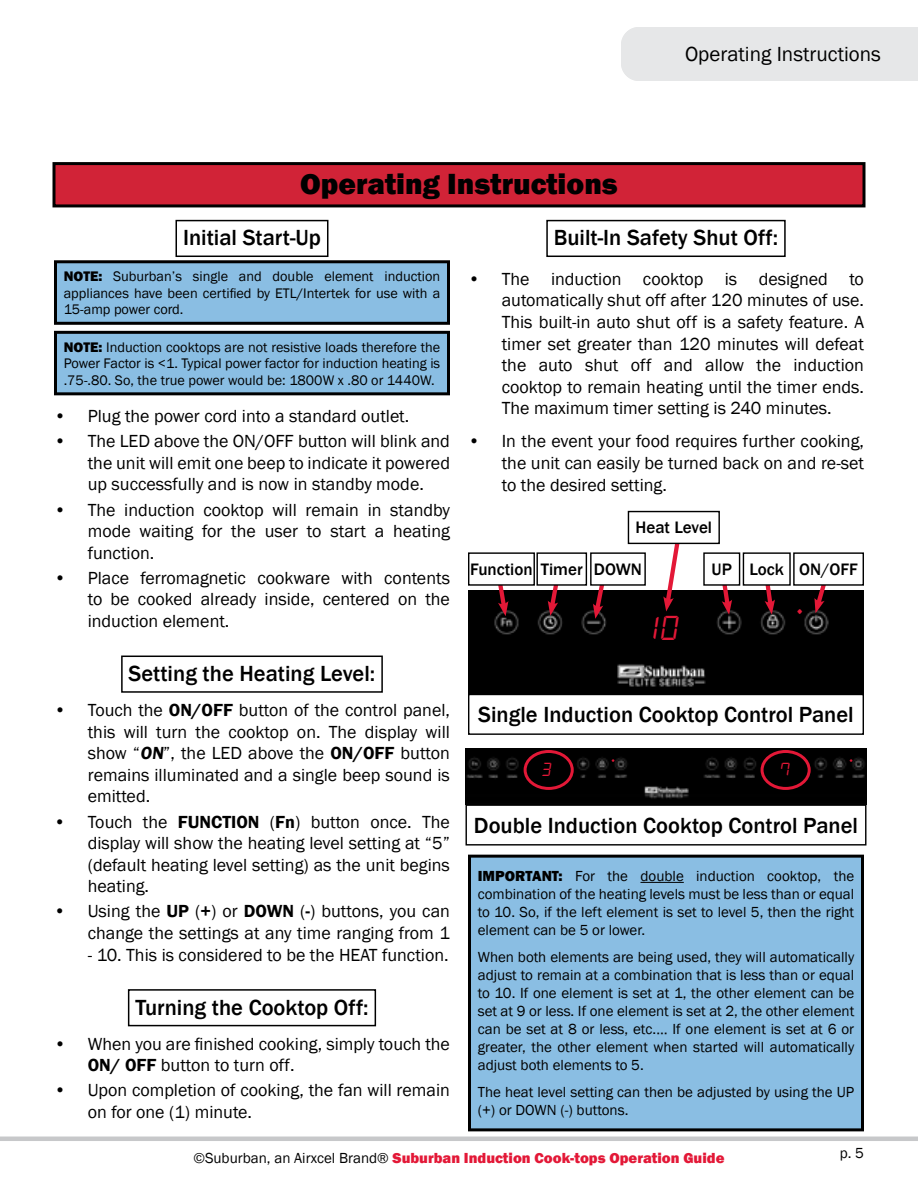
<style>
.page{position:relative;width:918px;height:1188px;background:#fff}
.page>*{position:absolute;margin:0;border:0;box-sizing:border-box;transform-origin:0 0}
.t1{font:37.95px "alarmclock";color:#e31837}
.t2{font:34.5px "alarmclock";color:#e31837}
.t3{font:800 30px "Franklin Gothic";color:#000}
.t4{font:500 22.5px "Franklin Gothic";color:#000}
.t5{font:22.05px "alarmclock";color:#e31837}
.t6{font:21px "Franklin Gothic";color:#000}
.t7{font:18.9px "alarmclock";color:#e31837}
.t8{font:18px/21.6px "Franklin Gothic";color:#000;text-align:justify}
.t9{font:500 17.1px "Franklin Gothic";color:#000}
.t10{font:15px/18px "Franklin Gothic";color:#000;text-align:justify}
.t11{font:800 15px "Franklin Gothic";color:#e31837}
.t12{font:14.25px/16.5px "Franklin Gothic";color:#000;text-align:justify}
.s1{font-weight:800}
.s2{font-weight:600}
.s3{font-weight:400;color:#000}
</style>
<div class="page">
<hr style="left:0;top:1137px;width:918px;height:4px;background:#c7c8ca">
<div style="left:621px;top:27px;width:297px;height:54px;background:#e6e7e8"></div>
<div style="left:176px;top:220px;width:152px;height:37px;border:2px solid #000"></div>
<div style="left:121px;top:656px;width:262px;height:37px;border:2px solid #000"></div>
<div style="left:128px;top:989px;width:248px;height:37px;border:2px solid #000"></div>
<div style="left:54px;top:164px;width:810px;height:42px;background:#d12337"></div>
<div style="left:52px;top:162px;width:814px;height:45px;border:3px solid #000"></div>
<div style="left:470px;top:856px;width:392px;height:274px;background:#8abee3"></div>
<hr style="left:641px;top:882px;width:43px;height:1px;background:#000">
<div style="left:468px;top:855px;width:396px;height:276px;border:3px solid #000"></div>
<img style="left:468px;top:590px;width:396px;height:104px">
<svg style="left:495px;top:586px;width:14px;height:30px"></svg>
<svg style="left:547px;top:586px;width:15px;height:30px"></svg>
<svg style="left:592px;top:586px;width:16px;height:33px"></svg>
<svg style="left:717px;top:586px;width:15px;height:29px"></svg>
<svg style="left:761px;top:586px;width:14px;height:29px"></svg>
<svg style="left:813px;top:586px;width:20px;height:27px"></svg>
<div style="left:468px;top:552px;width:67px;height:34px;border:1px solid #000"></div>
<div style="left:793px;top:552px;width:71px;height:34px;border:1px solid #000"></div>
<div style="left:743px;top:552px;width:48px;height:34px;border:1px solid #000"></div>
<div style="left:703px;top:552px;width:37px;height:34px;border:1px solid #000"></div>
<div style="left:536px;top:552px;width:51px;height:34px;border:1px solid #000"></div>
<div style="left:590px;top:552px;width:56px;height:34px;border:1px solid #000"></div>
<svg style="left:663px;top:544px;width:20px;height:67px"></svg>
<div style="left:628px;top:511px;width:92px;height:33px;border:1px solid #000"></div>
<div style="left:468px;top:694px;width:396px;height:41px;border:1px solid #000"></div>
<img style="left:466px;top:748px;width:400px;height:56px">
<div style="left:761px;top:750px;width:50px;height:40px;border:3px solid #e31837;border-radius:50%"></div>
<div style="left:524px;top:750px;width:50px;height:40px;border:3px solid #e31837;border-radius:50%"></div>
<div style="left:466px;top:804px;width:400px;height:42px;border:1px solid #000"></div>
<div style="left:546px;top:220px;width:240px;height:37px;border:2px solid #000"></div>
<div style="left:56px;top:262px;width:392px;height:61px;background:#8abee3"></div>
<div style="left:54px;top:260px;width:396px;height:65px;border:3px solid #000"></div>
<div style="left:56px;top:332px;width:392px;height:62px;background:#8abee3"></div>
<div style="left:54px;top:331px;width:396px;height:64px;border:3px solid #000"></div>
<h3 class="t3" style="left:300px;top:164px;width:319px">Operating Instructions</h3>
<p class="t6" style="left:685px;top:41px;width:197px">Operating Instructions</p>
<p class="t6" style="left:732px;top:41px;width:104px">Service Log</p>
<p class="t4" style="left:183px;top:224px;width:140px">Initial Start-Up</p>
<p class="t12" style="left:64px;top:268px;width:378px"><span class="s1">NOTE:</span> Suburban’s single and double element induction appliances have been certified by ETL/Intertek for use with a 15-amp power cord.</p>
<p class="t12" style="left:64px;top:339px;width:378px"><span class="s1">NOTE:</span> Induction cooktops are not resistive loads therefore the Power Factor is &lt;1. Typical power factor for induction heating is .75-.80. So, the true power would be: 1800W x .80 or 1440W.</p>
<p class="t8" style="left:54px;top:406px;width:357px">• Plug the power cord into a standard outlet.</p>
<p class="t8" style="left:88px;top:431px;width:364px;text-indent:-34px">• The LED above the ON/OFF button will blink and the unit will emit one beep to indicate it powered up successfully and is now in standby mode.</p>
<p class="t8" style="left:88px;top:499px;width:364px;text-indent:-34px">• The induction cooktop will remain in standby mode waiting for the user to start a heating function.</p>
<p class="t8" style="left:88px;top:567px;width:364px;text-indent:-34px">• Place ferromagnetic cookware with contents to be cooked already inside, centered on the induction element.</p>
<p class="t4" style="left:129px;top:660px;width:248px">Setting the Heating Level:</p>
<p class="t8" style="left:88px;top:700px;width:364px;text-indent:-34px">• Touch the <span class="s2">ON/OFF</span> button of the control panel, this will turn the cooktop on. The display will show “<span class="s2">ON</span>”, the LED above the <span class="s2">ON/OFF</span> button remains illuminated and a single beep sound is emitted.</p>
<p class="t8" style="left:88px;top:811px;width:364px;text-indent:-34px">• Touch the <span class="s2">FUNCTION</span> (<span class="s2">Fn</span>) button once. The display will show the heating level setting at “5” (default heating level setting) as the unit begins heating.</p>
<p class="t8" style="left:54px;top:901px;width:398px;text-align:right">• Using the <span class="s2">UP</span> (<span class="s2">+</span>) or <span class="s2">DOWN</span> (<span class="s2">-</span>) buttons, you can change the settings at any time ranging from 1</p>
<p class="t8" style="left:88px;top:944px;width:362px">- 10. This is considered to be the HEAT function.</p>
<p class="t4" style="left:135px;top:993px;width:235px">Turning the Cooktop Off:</p>
<p class="t8" style="left:88px;top:1033px;width:364px;text-indent:-34px">• When you are finished cooking, simply touch the<br><span class="s2">ON/ OFF</span> button to turn off.</p>
<p class="t8" style="left:88px;top:1080px;width:364px;text-indent:-34px">• Upon completion of cooking, the fan will remain on for one (1) minute.</p>
<p class="t4" style="left:554px;top:224px;width:226px">Built-In Safety Shut Off:</p>
<p class="t8" style="left:502px;top:268px;width:364px;text-indent:-34px">• The induction cooktop is designed to automatically shut off after 120 minutes of use.<br>This built-in auto shut off is a safety feature. A timer set greater than 120 minutes will defeat the auto shut off and allow the induction cooktop to remain heating until the timer ends.<br>The maximum timer setting is 240 minutes.</p>
<p class="t8" style="left:502px;top:431px;width:364px;text-indent:-34px">• In the event your food requires further cooking, the unit can easily be turned back on and re-set to the desired setting.</p>
<p class="t9" style="left:635px;top:517px;width:78px">Heat Level</p>
<p class="t9" style="left:470px;top:559px;width:173px">Function Timer DOWN</p>
<p class="t9" style="left:712px;top:559px;width:148px">UP Lock ON/OFF</p>
<h2 class="t2" style="left:641px;top:611px;width:42px">10</h2>
<h1 class="t1" style="left:795px;top:582px;width:12px">.</h1>
<p class="t4" style="left:478px;top:701px;width:377px">Single Induction Cooktop Control Panel</p>
<p class="t7" style="left:542px;top:760px;width:13px">3</p>
<p class="t7" style="left:780px;top:760px;width:13px">7</p>
<p class="t5" style="left:611px;top:743px;width:7px">.</p>
<p class="t5" style="left:848px;top:743px;width:7px">.</p>
<p class="t4" style="left:474px;top:811px;width:386px">Double Induction Cooktop Control Panel</p>
<p class="t10" style="left:478px;top:868px;width:378px"><span class="s1">IMPORTANT:</span> For the double induction cooktop, the combination of the heating levels must be less than or equal to 10. So, if the left element is set to level 5, then the right element can be 5 or lower.</p>
<p class="t10" style="left:478px;top:949px;width:378px">When both elements are being used, they will automatically adjust to remain at a combination that is less than or equal to 10. If one element is set at 1, the other element can be set at 9 or less. If one element is set at 2, the other element can be set at 8 or less, etc.… If one element is set at 6 or greater, the other element when started will automatically adjust both elements to 5.</p>
<p class="t10" style="left:478px;top:1084px;width:378px">The heat level setting can then be adjusted by using the UP (+) or DOWN (-) buttons.</p>
<p class="t11" style="left:193px;top:1148px;width:533px"><span class="s3">©Suburban, an Airxcel Brand®</span> Suburban Induction Cook-tops Operation Guide</p>
<p class="t10" style="left:840px;top:1145px;width:26px">p. 5</p>
</div>
